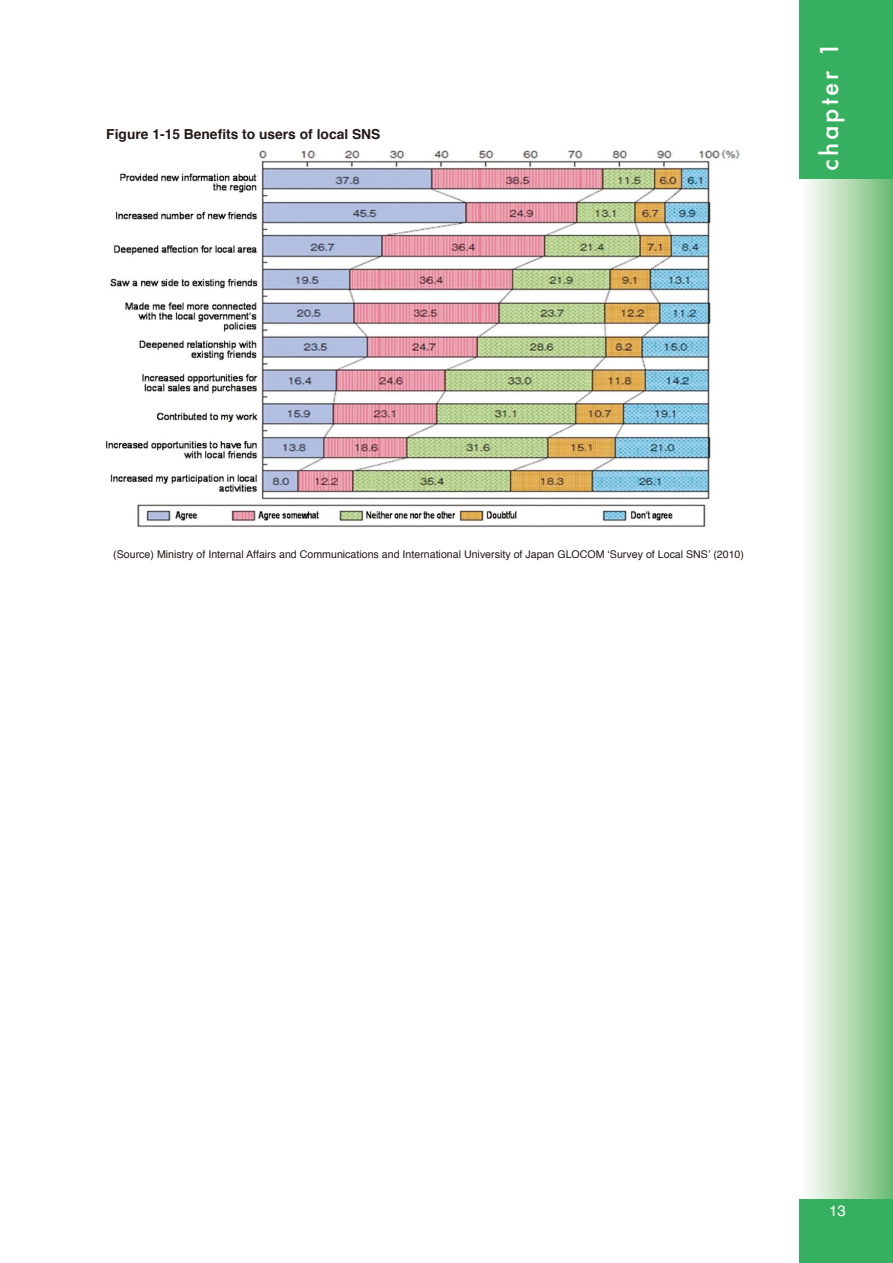
<style>
.page{position:relative;width:893px;height:1263px;background:#fff}
.page>*{position:absolute;margin:0;border:0;box-sizing:border-box;transform-origin:0 0}
.t1{font:500 24px "Futura";letter-spacing:.125em;color:#fff}
.t2{font:15px "Helvetica";color:#fff}
.t3{font:700 13.8px "Helvetica";color:#231916}
.t4{font:10.65px "Helvetica";color:#231916}
</style>
<div class="page">
<div style="left:799px;top:0;width:94px;height:1263px;background:linear-gradient(to right,#fff,#6ebc74)"></div>
<div style="left:799px;top:1199px;width:94px;height:64px;background:#36b060"></div>
<div style="left:799px;top:0;width:94px;height:179px;background:#36b060"></div>
<img style="left:106px;top:149px;width:634px;height:379px">
<p class="t3" style="left:106px;top:123px;width:276px">Figure 1-15 Benefits to users of local SNS</p>
<h1 class="t1" style="left:813px;top:171px;width:130px;rotate:-90deg">chapter 1</h1>
<p class="t4" style="left:113px;top:546px;width:632px">(Source) Ministry of Internal Affairs and Communications and International University of Japan GLOCOM ‘Survey of Local SNS’ (2010)</p>
<h2 class="t2" style="left:829px;top:1199px;width:18px">13</h2>
</div>
